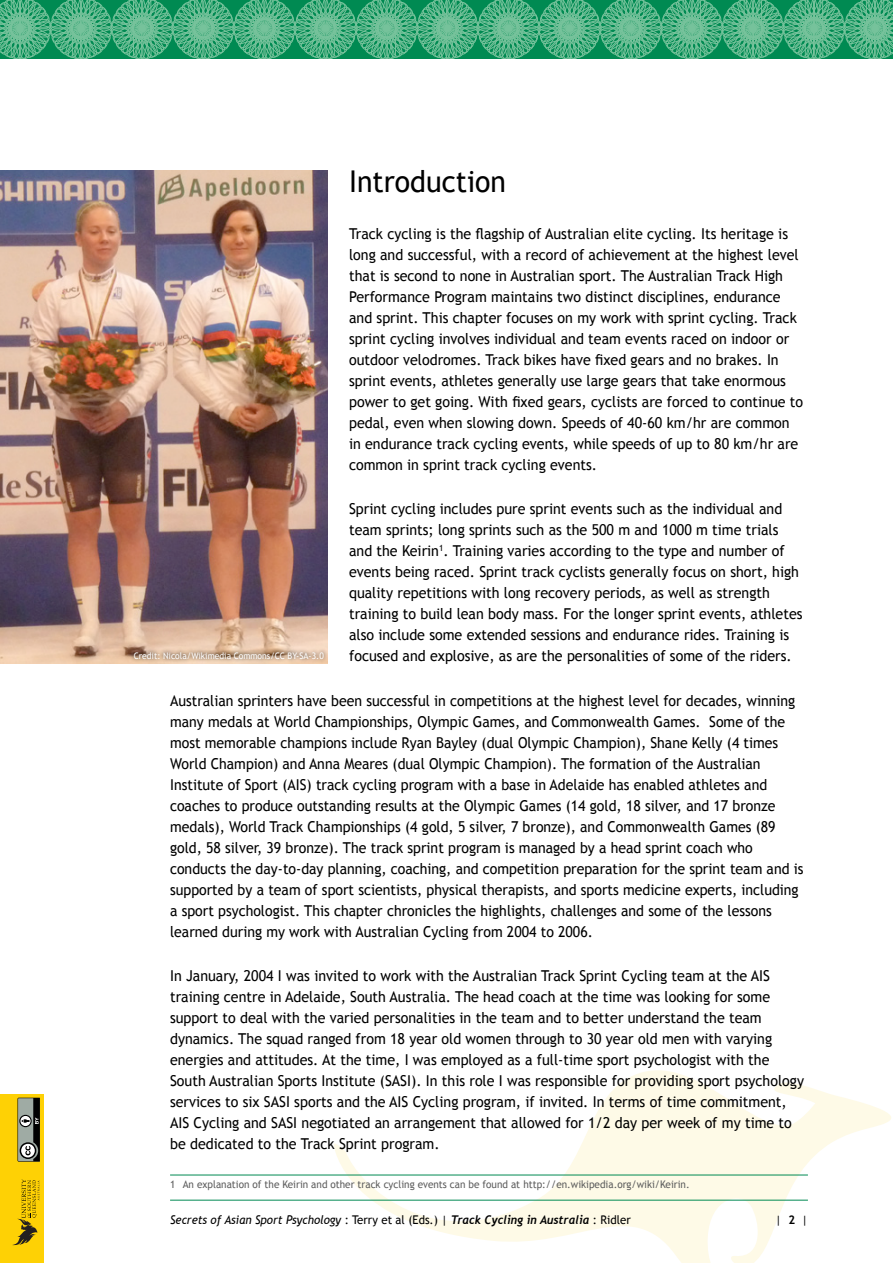
<style>
.page{position:relative;width:893px;height:1263px;background:#fff}
.page>*{position:absolute;margin:0;border:0;box-sizing:border-box;transform-origin:0 0}
.t1{font:30px "Trebuchet MS";color:#000;scale:.95 1}
.t2{font:15px/21px "Trebuchet MS";color:#000;scale:.95 1}
.t3{font:15px/21px "Trebuchet MS";color:#000;scale:.94 1}
.t4{font:italic 12px "Trebuchet MS";color:#000;scale:.95 1}
.t5{font:12px "Trebuchet MS";color:#000;scale:.95 1}
.t6{font:10.5px "Trebuchet MS";color:#5e5e5e;scale:.95 1}
.t7{font:9px "Trebuchet MS";color:#fff;scale:.95 1}
.s1{font-style:normal}
.s2{font-family:"Trebuchet";font-weight:700}
.s3{font-weight:700}
</style>
<div class="page">
<svg style="left:333px;top:1070px;width:558px;height:193px"></svg>
<hr style="left:170px;top:1200px;width:638px;height:1px;background:#008a52">
<div style="left:0;top:1094px;width:44px;height:169px;background:#fed105"></div>
<svg style="left:12px;top:1179px;width:28px;height:66px"></svg>
<svg style="left:18px;top:1098px;width:22px;height:63px"></svg>
<svg style="left:0;top:0;width:893px;height:59px;background:#43a97b"></svg>
<hr style="left:170px;top:1174px;width:638px;height:1px;background:#008a52">
<img style="left:0;top:170px;width:328px;height:494px">
<div style="left:129px;top:647px;width:199px;height:16px;background:#000;opacity:.75"></div>
<h1 class="t1" style="left:349px;top:164px;width:167px">Introduction</h1>
<p class="t2" style="left:349px;top:223px;width:479px">Track cycling is the flagship of Australian elite cycling. Its heritage is long and successful, with a record of achievement at the highest level that is second to none in Australian sport. The Australian Track High Performance Program maintains two distinct disciplines, endurance and sprint. This chapter focuses on my work with sprint cycling. Track sprint cycling involves individual and team events raced on indoor or outdoor velodromes. Track bikes have fixed gears and no brakes. In sprint events, athletes generally use large gears that take enormous power to get going. With fixed gears, cyclists are forced to continue to pedal, even when slowing down. Speeds of 40-60 km/hr are common in endurance track cycling events, while speeds of up to 80 km/hr are common in sprint track cycling events.</p>
<p class="t2" style="left:349px;top:498px;width:479px">Sprint cycling includes pure sprint events such as the individual and team sprints; long sprints such as the 500 m and 1000 m time trials and the Keirin<sup>1</sup>. Training varies according to the type and number of events being raced. Sprint track cyclists generally focus on short, high quality repetitions with long recovery periods, as well as strength training to build lean body mass. For the longer sprint events, athletes also include some extended sessions and endurance rides. Training is focused and explosive, as are the personalities of some of the riders.</p>
<p class="t3" style="left:170px;top:690px;width:675px">Australian sprinters have been successful in competitions at the highest level for decades, winning many medals at World Championships, Olympic Games, and Commonwealth Games. Some of the most memorable champions include Ryan Bayley (dual Olympic Champion), Shane Kelly (4 times World Champion) and Anna Meares (dual Olympic Champion). The formation of the Australian Institute of Sport (AIS) track cycling program with a base in Adelaide has enabled athletes and coaches to produce outstanding results at the Olympic Games (14 gold, 18 silver, and 17 bronze medals), World Track Championships (4 gold, 5 silver, 7 bronze), and Commonwealth Games (89 gold, 58 silver, 39 bronze). The track sprint program is managed by a head sprint coach who conducts the day-to-day planning, coaching, and competition preparation for the sprint team and is supported by a team of sport scientists, physical therapists, and sports medicine experts, including a sport psychologist. This chapter chronicles the highlights, challenges and some of the lessons learned during my work with Australian Cycling from 2004 to 2006.</p>
<p class="t2" style="left:170px;top:965px;width:669px">In January, 2004 I was invited to work with the Australian Track Sprint Cycling team at the AIS training centre in Adelaide, South Australia. The head coach at the time was looking for some support to deal with the varied personalities in the team and to better understand the team dynamics. The squad ranged from 18 year old women through to 30 year old men with varying energies and attitudes. At the time, I was employed as a full-time sport psychologist with the South Australian Sports Institute (SASI). In this role I was responsible for providing sport psychology services to six SASI sports and the AIS Cycling program, if invited. In terms of time commitment, AIS Cycling and SASI negotiated an arrangement that allowed for 1/2 day per week of my time to be dedicated to the Track Sprint program.</p>
<p class="t6" style="left:170px;top:1178px;width:549px">1 An explanation of the Keirin and other track cycling events can be found at http://en.wikipedia.org/wiki/Keirin.</p>
<p class="t7" style="left:134px;top:650px;width:202px">Credit: Nicola/Wikimedia Commons/CC BY-SA-3.0</p>
<p class="t4" style="left:170px;top:1212px;width:486px">Secrets of Asian Sport Psychology <span class="s1">: Terry et al (Eds.)</span> | <span class="s2">Track Cycling in Australia</span> <span class="s1">: Ridler</span></p>
<p class="t5" style="left:776px;top:1213px;width:36px">| <span class="s3">2</span> |</p>
</div>
